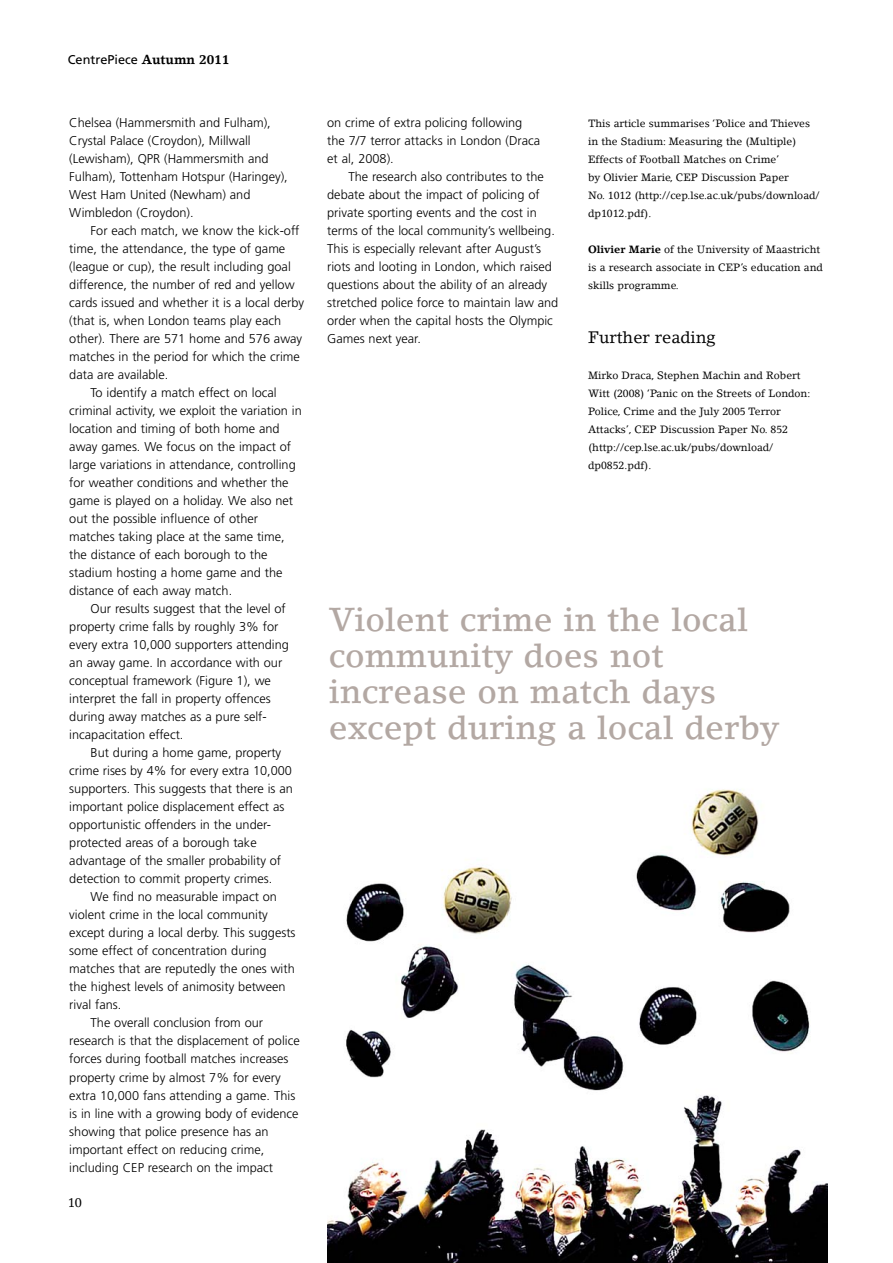
<style>
.page{position:relative;width:893px;height:1263px;background:#fff}
.page>*{position:absolute;margin:0;border:0;box-sizing:border-box;transform-origin:0 0}
.t1{font:500 33px/36px "Lino Letter";color:#b3a8a3}
.t2{font:16.5px "Lino Letter";color:#000}
.t3{font:300 12.75px/18px "Frutiger";color:#000}
.t4{font:12.75px "Frutiger";color:#000}
.t5{font:12.75px "Lino Letter";color:#000}
.t6{font:10.5px/18px "Lino Letter";color:#000}
.s1{font-family:"Lino Letter";font-weight:700}
.s2{font-weight:700}
</style>
<div class="page">
<img style="left:327px;top:789px;width:500px;height:474px">
<p class="t4" style="left:68px;top:55px;width:163px">CentrePiece <span class="s1">Autumn 2011</span></p>
<p class="t3" style="left:69px;top:115px;width:220px">Chelsea (Hammersmith and Fulham), Crystal Palace (Croydon), Millwall (Lewisham), QPR (Hammersmith and Fulham), Tottenham Hotspur (Haringey), West Ham United (Newham) and Wimbledon (Croydon).</p>
<p class="t3" style="left:91px;top:223px;width:210px">For each match, we know the kick-off</p>
<p class="t3" style="left:69px;top:241px;width:218px">time, the attendance, the type of game</p>
<p class="t3" style="left:69px;top:259px;width:223px">(league or cup), the result including goal</p>
<p class="t3" style="left:69px;top:277px;width:227px">difference, the number of red and yellow</p>
<p class="t3" style="left:69px;top:295px;width:236px">cards issued and whether it is a local derby</p>
<p class="t3" style="left:69px;top:313px;width:213px">(that is, when London teams play each</p>
<p class="t3" style="left:69px;top:331px;width:234px">other). There are 571 home and 576 away</p>
<p class="t3" style="left:69px;top:349px;width:232px">matches in the period for which the crime</p>
<p class="t3" style="left:69px;top:367px;width:100px">data are available.</p>
<p class="t3" style="left:91px;top:385px;width:188px">To identify a match effect on local</p>
<p class="t3" style="left:69px;top:403px;width:234px">criminal activity, we exploit the variation in</p>
<p class="t3" style="left:69px;top:421px;width:212px">location and timing of both home and</p>
<p class="t3" style="left:69px;top:439px;width:223px">away games. We focus on the impact of</p>
<p class="t3" style="left:69px;top:457px;width:228px">large variations in attendance, controlling</p>
<p class="t3" style="left:69px;top:475px;width:221px">for weather conditions and whether the</p>
<p class="t3" style="left:69px;top:493px;width:225px">game is played on a holiday. We also net</p>
<p class="t3" style="left:69px;top:511px;width:190px">out the possible influence of other</p>
<p class="t3" style="left:69px;top:529px;width:217px">matches taking place at the same time,</p>
<p class="t3" style="left:69px;top:547px;width:200px">the distance of each borough to the</p>
<p class="t3" style="left:69px;top:565px;width:215px">stadium hosting a home game and the</p>
<p class="t3" style="left:69px;top:583px;width:164px">distance of each away match.</p>
<p class="t3" style="left:91px;top:601px;width:197px">Our results suggest that the level of</p>
<p class="t3" style="left:69px;top:619px;width:211px">property crime falls by roughly 3% for</p>
<p class="t3" style="left:69px;top:637px;width:221px">every extra 10,000 supporters attending</p>
<p class="t3" style="left:69px;top:655px;width:214px">an away game. In accordance with our</p>
<p class="t3" style="left:69px;top:673px;width:203px">conceptual framework (Figure 1), we</p>
<p class="t3" style="left:69px;top:691px;width:203px">interpret the fall in property offences</p>
<p class="t3" style="left:69px;top:709px;width:199px">during away matches as a pure self-</p>
<p class="t3" style="left:69px;top:727px;width:116px">incapacitation effect.</p>
<p class="t3" style="left:91px;top:745px;width:192px">But during a home game, property</p>
<p class="t3" style="left:69px;top:763px;width:224px">crime rises by 4% for every extra 10,000</p>
<p class="t3" style="left:69px;top:781px;width:225px">supporters. This suggests that there is an</p>
<p class="t3" style="left:69px;top:799px;width:217px">important police displacement effect as</p>
<p class="t3" style="left:69px;top:817px;width:203px">opportunistic offenders in the under-</p>
<p class="t3" style="left:69px;top:835px;width:189px">protected areas of a borough take</p>
<p class="t3" style="left:69px;top:853px;width:213px">advantage of the smaller probability of</p>
<p class="t3" style="left:69px;top:871px;width:204px">detection to commit property crimes.</p>
<p class="t3" style="left:91px;top:889px;width:188px">We find no measurable impact on</p>
<p class="t3" style="left:69px;top:907px;width:200px">violent crime in the local community</p>
<p class="t3" style="left:69px;top:925px;width:228px">except during a local derby. This suggests</p>
<p class="t3" style="left:69px;top:943px;width:199px">some effect of concentration during</p>
<p class="t3" style="left:69px;top:961px;width:227px">matches that are reputedly the ones with</p>
<p class="t3" style="left:69px;top:979px;width:218px">the highest levels of animosity between</p>
<p class="t3" style="left:69px;top:997px;width:54px">rival fans.</p>
<p class="t3" style="left:91px;top:1015px;width:174px">The overall conclusion from our</p>
<p class="t3" style="left:69px;top:1033px;width:232px">research is that the displacement of police</p>
<p class="t3" style="left:69px;top:1051px;width:221px">forces during football matches increases</p>
<p class="t3" style="left:69px;top:1069px;width:213px">property crime by almost 7% for every</p>
<p class="t3" style="left:69px;top:1087px;width:227px">extra 10,000 fans attending a game. This</p>
<p class="t3" style="left:69px;top:1105px;width:231px">is in line with a growing body of evidence</p>
<p class="t3" style="left:69px;top:1123px;width:201px">showing that police presence has an</p>
<p class="t3" style="left:69px;top:1141px;width:196px">important effect on reducing crime,</p>
<p class="t3" style="left:69px;top:1159px;width:205px">including CEP research on the impact</p>
<p class="t5" style="left:68px;top:1198px;width:16px">10</p>
<p class="t3" style="left:327px;top:115px;width:214px">on crime of extra policing following the 7/7 terror attacks in London (Draca et al, 2008).</p>
<p class="t3" style="left:327px;top:169px;width:233px;text-indent:21px">The research also contributes to the debate about the impact of policing of private sporting events and the cost in terms of the local community’s wellbeing.<br>This is especially relevant after August’s riots and looting in London, which raised questions about the ability of an already stretched police force to maintain law and order when the capital hosts the Olympic Games next year.</p>
<p class="t6" style="left:588px;top:116px;width:233px">This article summarises ‘Police and Thieves in the Stadium: Measuring the (Multiple)<br>Effects of Football Matches on Crime’<br>by Olivier Marie, CEP Discussion Paper<br>No. 1012 (http://cep.lse.ac.uk/pubs/download/ dp1012.pdf).</p>
<p class="t6" style="left:588px;top:242px;width:236px"><span class="s2">Olivier Marie</span> of the University of Maastricht is a research associate in CEP’s education and skills programme.</p>
<p class="t2" style="left:588px;top:331px;width:129px">Further reading</p>
<p class="t6" style="left:588px;top:368px;width:224px">Mirko Draca, Stephen Machin and Robert Witt (2008) ‘Panic on the Streets of London:<br>Police, Crime and the July 2005 Terror Attacks’, CEP Discussion Paper No. 852 (http://cep.lse.ac.uk/pubs/download/ dp0852.pdf).</p>
<h1 class="t1" style="left:329px;top:605px;width:452px">Violent crime in the local community does not increase on match days except during a local derby</h1>
</div>
